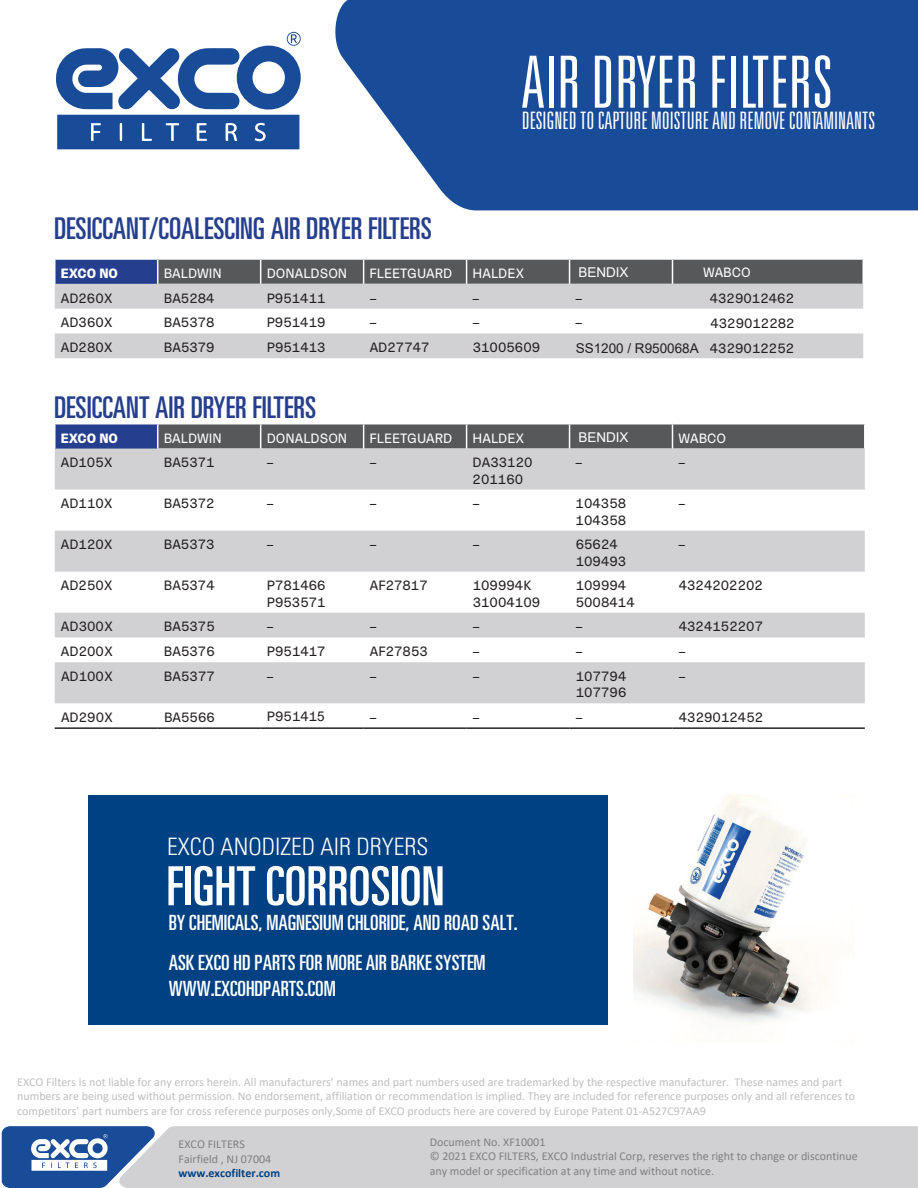
<style>
.page{position:relative;width:918px;height:1188px;background:#fff}
.page>*{position:absolute;margin:0;border:0;box-sizing:border-box;transform-origin:0 0}
.t1{font:72px "Univers LT 49 Lt Ult Cn";color:#fff}
.t2{font:54px "Univers LT 59 Ult Cn";color:#fff}
.t3{font:30px "Univers LT 59 Ult Cn";color:#253f8e}
.t4{font:24px "Univers LT 49 Lt Ult Cn";color:#fff}
.t5{font:24px "Univers LT 47 Lt Cn";color:#fff}
.t6{font:21px/40.5px "Univers LT 59 Ult Cn";color:#fff}
.t7{font:13.5px/16.2px "Fabric Sans Web";color:#231f20}
.t8{font:13.5px "Fabric Sans Web";color:#fff}
.t9{font:13.5px "Arial";color:#231f20}
.t10{font:700 13.5px "Fabric Sans Web";color:#fff}
.t11{font:13.5px "Arial";color:#fff}
.t12{font:12px/14.4px "Calibri";color:#bfbfbf}
.t13{font:12px/14.4px "Calibri";color:#808080}
.t14{font:700 12px "Calibri";color:#004184}
.s1{font-family:"Fabric Sans Web"}
.s2{font-family:"Arial"}
</style>
<div class="page">
<div style="left:55px;top:333px;width:808px;height:25px;background:#d1d1d3"></div>
<svg style="left:55px;top:259px;width:808px;height:50px;background:#95979e"></svg>
<hr style="left:862px;top:260px;width:2px;height:24px;background:#fff">
<div style="left:55px;top:424px;width:103px;height:25px;background:#253f8e"></div>
<svg style="left:55px;top:449px;width:810px;height:254px;fill:#d1d1d3"></svg>
<hr style="left:55px;top:727px;width:103px;height:2px;background:#231f20">
<hr style="left:158px;top:727px;width:103px;height:2px;background:#231f20">
<hr style="left:261px;top:727px;width:103px;height:2px;background:#231f20">
<hr style="left:364px;top:727px;width:103px;height:2px;background:#231f20">
<hr style="left:467px;top:727px;width:103px;height:2px;background:#231f20">
<hr style="left:570px;top:727px;width:103px;height:2px;background:#231f20">
<hr style="left:673px;top:727px;width:192px;height:2px;background:#231f20">
<hr style="left:54px;top:424px;width:2px;height:25px;background:#fff">
<svg style="left:157px;top:424px;width:707px;height:25px;background:#606062"></svg>
<div style="left:157px;top:1126px;width:761px;height:62px;background:#d1d1d3"></div>
<svg style="left:2px;top:1126px;width:155px;height:62px"></svg>
<img style="left:634px;top:794px;width:192px;height:229px">
<svg style="left:56px;top:32px;width:245px;height:117px"></svg>
<div style="left:88px;top:796px;width:519px;height:228px;background:#004184"></div>
<svg style="left:335px;top:0;width:583px;height:210px;background:#2a5aa1"></svg>
<h3 class="t3" style="left:54px;top:211px;width:379px">DESICCANT/COALESCING AIR DRYER FILTERS</h3>
<h1 class="t1" style="left:521px;top:45px;width:313px">AIR DRYER FILTERS</h1>
<h3 class="t4" style="left:522px;top:108px;width:355px">DESIGNED TO CAPTURE MOISTURE AND REMOVE CONTAMINANTS</h3>
<p class="t11" style="left:578px;top:263px;width:52px">BENDIX</p>
<p class="t10" style="left:61px;top:263px;width:59px">EXCO NO</p>
<p class="t8" style="left:164px;top:263px;width:60px">BALDWIN</p>
<p class="t8" style="left:267px;top:263px;width:82px">DONALDSON</p>
<p class="t8" style="left:370px;top:263px;width:84px">FLEETGUARD</p>
<p class="t8" style="left:473px;top:263px;width:53px">HALDEX</p>
<p class="t8" style="left:703px;top:263px;width:49px">WABCO</p>
<p class="t7" style="left:61px;top:290px;width:53px">AD260X</p>
<p class="t7" style="left:164px;top:290px;width:52px">BA5284</p>
<p class="t7" style="left:267px;top:290px;width:60px">P951411</p>
<p class="t7" style="left:370px;top:290px;width:8px">–</p>
<p class="t7" style="left:473px;top:290px;width:8px">–</p>
<p class="t7" style="left:576px;top:290px;width:8px">–</p>
<p class="t7" style="left:710px;top:290px;width:86px">4329012462</p>
<p class="t7" style="left:61px;top:315px;width:53px">AD360X</p>
<p class="t7" style="left:164px;top:315px;width:52px">BA5378</p>
<p class="t7" style="left:267px;top:315px;width:60px">P951419</p>
<p class="t7" style="left:370px;top:315px;width:8px">–</p>
<p class="t7" style="left:473px;top:315px;width:8px">–</p>
<p class="t7" style="left:576px;top:315px;width:8px">–</p>
<p class="t7" style="left:710px;top:315px;width:86px">4329012282</p>
<p class="t7" style="left:61px;top:339px;width:53px">AD280X</p>
<p class="t7" style="left:164px;top:339px;width:52px">BA5379</p>
<p class="t7" style="left:267px;top:339px;width:60px">P951413</p>
<p class="t7" style="left:370px;top:339px;width:61px">AD27747</p>
<p class="t7" style="left:473px;top:339px;width:69px">31005609</p>
<p class="t9" style="left:576px;top:339px;width:220px">SS1200 / R950068A <span class="s1">4329012252</span></p>
<h3 class="t3" style="left:54px;top:390px;width:264px">DESICCANT AIR DRYER FILTERS</h3>
<p class="t11" style="left:578px;top:428px;width:52px">BENDIX</p>
<p class="t10" style="left:61px;top:428px;width:59px">EXCO NO</p>
<p class="t8" style="left:164px;top:428px;width:60px">BALDWIN</p>
<p class="t8" style="left:267px;top:428px;width:82px">DONALDSON</p>
<p class="t8" style="left:370px;top:428px;width:84px">FLEETGUARD</p>
<p class="t8" style="left:473px;top:428px;width:53px">HALDEX</p>
<p class="t8" style="left:679px;top:428px;width:49px">WABCO</p>
<p class="t7" style="left:61px;top:455px;width:53px">AD105X</p>
<p class="t7" style="left:164px;top:455px;width:52px">BA5371</p>
<p class="t7" style="left:267px;top:455px;width:8px">–</p>
<p class="t7" style="left:370px;top:455px;width:8px">–</p>
<p class="t7" style="left:473px;top:455px;width:61px">DA33120<br>201160</p>
<p class="t7" style="left:576px;top:455px;width:8px">–</p>
<p class="t7" style="left:679px;top:455px;width:8px">–</p>
<p class="t7" style="left:61px;top:496px;width:53px">AD110X</p>
<p class="t7" style="left:164px;top:496px;width:52px">BA5372</p>
<p class="t7" style="left:267px;top:496px;width:8px">–</p>
<p class="t7" style="left:370px;top:496px;width:8px">–</p>
<p class="t7" style="left:473px;top:496px;width:8px">–</p>
<p class="t7" style="left:576px;top:496px;width:52px">104358<br>104358</p>
<p class="t7" style="left:679px;top:496px;width:8px">–</p>
<p class="t7" style="left:61px;top:537px;width:53px">AD120X</p>
<p class="t7" style="left:164px;top:537px;width:52px">BA5373</p>
<p class="t7" style="left:267px;top:537px;width:8px">–</p>
<p class="t7" style="left:370px;top:537px;width:8px">–</p>
<p class="t7" style="left:473px;top:537px;width:8px">–</p>
<p class="t7" style="left:576px;top:537px;width:52px">65624<br>109493</p>
<p class="t7" style="left:679px;top:537px;width:8px">–</p>
<p class="t7" style="left:61px;top:578px;width:53px">AD250X</p>
<p class="t7" style="left:164px;top:578px;width:52px">BA5374</p>
<p class="t7" style="left:267px;top:578px;width:60px">P781466<br>P953571</p>
<p class="t7" style="left:370px;top:578px;width:60px">AF27817</p>
<p class="t7" style="left:473px;top:578px;width:69px">109994K<br>31004109</p>
<p class="t7" style="left:576px;top:578px;width:61px">109994<br>5008414</p>
<p class="t7" style="left:679px;top:578px;width:86px">4324202202</p>
<p class="t7" style="left:61px;top:619px;width:53px">AD300X</p>
<p class="t7" style="left:164px;top:619px;width:52px">BA5375</p>
<p class="t7" style="left:267px;top:619px;width:8px">–</p>
<p class="t7" style="left:370px;top:619px;width:8px">–</p>
<p class="t7" style="left:473px;top:619px;width:8px">–</p>
<p class="t7" style="left:576px;top:619px;width:8px">–</p>
<p class="t7" style="left:679px;top:619px;width:86px">4324152207</p>
<p class="t7" style="left:61px;top:643px;width:53px">AD200X</p>
<p class="t7" style="left:164px;top:643px;width:52px">BA5376</p>
<p class="t7" style="left:267px;top:643px;width:60px">P951417</p>
<p class="t7" style="left:370px;top:643px;width:60px">AF27853</p>
<p class="t7" style="left:473px;top:643px;width:8px">–</p>
<p class="t7" style="left:576px;top:643px;width:8px">–</p>
<p class="t7" style="left:679px;top:643px;width:8px">–</p>
<p class="t7" style="left:61px;top:668px;width:53px">AD100X</p>
<p class="t7" style="left:164px;top:668px;width:52px">BA5377</p>
<p class="t7" style="left:267px;top:668px;width:8px">–</p>
<p class="t7" style="left:370px;top:668px;width:8px">–</p>
<p class="t7" style="left:473px;top:668px;width:8px">–</p>
<p class="t7" style="left:576px;top:668px;width:52px">107794<br>107796</p>
<p class="t7" style="left:679px;top:668px;width:8px">–</p>
<p class="t7" style="left:61px;top:709px;width:53px">AD290X</p>
<p class="t7" style="left:164px;top:709px;width:52px">BA5566</p>
<p class="t7" style="left:370px;top:709px;width:8px">–</p>
<p class="t7" style="left:473px;top:709px;width:8px">–</p>
<p class="t7" style="left:576px;top:709px;width:8px">–</p>
<p class="t7" style="left:679px;top:709px;width:86px">4329012452</p>
<p class="t7" style="left:267px;top:709px;width:59px">P95141<span class="s2">5</span></p>
<h3 class="t5" style="left:167px;top:832px;width:263px">EXCO ANODIZED AIR DRYERS</h3>
<h2 class="t2" style="left:166px;top:855px;width:280px">FIGHT CORROSION</h2>
<h3 class="t6" style="left:169px;top:902px;width:350px">BY CHEMICALS, MAGNESIUM CHLORIDE, AND ROAD SALT.<br>ASK EXCO HD PARTS FOR MORE AIR BARKE SYSTEM</h3>
<h3 class="t6" style="left:169px;top:968px;width:169px">WWW.EXCOHDPARTS.COM</h3>
<p class="t12" style="left:17px;top:1074px;width:839px">EXCO Filters is not liable for any errors herein. All manufacturers’ names and part numbers used are trademarked by the respective manufacturer. These names and part numbers are being used without permission. No endorsement, affiliation or recommendation is implied. They are included for reference purposes only and all references to competitors’ part numbers are for cross reference purposes only,Some of EXCO products here are covered by Europe Patent 01-A527C97AA9</p>
<p class="t13" style="left:179px;top:1136px;width:94px;line-height:14.9px">EXCO FILTERS<br>Fairfield , NJ 07004</p>
<p class="t14" style="left:179px;top:1164px;width:103px">www.excofilter.com</p>
<p class="t13" style="left:430px;top:1134px;width:430px">Document No. XF10001<br>© 2021 EXCO FILTERS, EXCO Industrial Corp, reserves the right to change or discontinue any model or specification at any time and without notice.</p>
</div>
